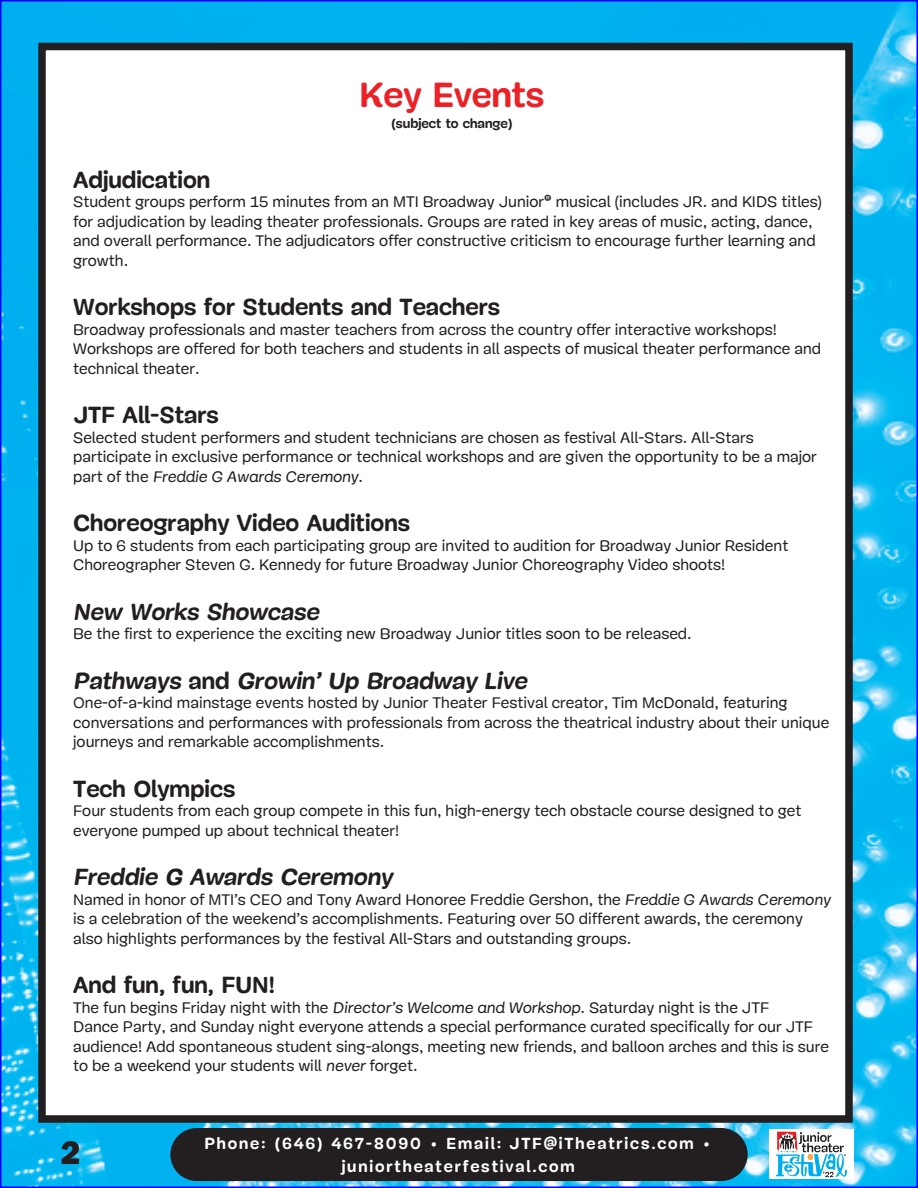
<style>
.page{position:relative;width:918px;height:1188px;background:#fff}
.page>*{position:absolute;margin:0;border:0;box-sizing:border-box;transform-origin:0 0}
.t1{font:700 36px "Mija";color:#ec2127}
.t2{font:33px "ITC Franklin Gothic Std Hvy";color:#231f20}
.t3{font:700 27px "Mija";color:#fff}
.t4{font:700 24px "Mija";color:#231f20}
.t5{font:700 16.5px "Mija";letter-spacing:.11em;color:#fff}
.t6{font:15.75px/19.5px "Mija";color:#231f20}
.t7{font:700 13.5px "Mija";color:#231f20}
.s1{font-style:italic}
</style>
<div class="page">
<img style="left:3px;top:3px;width:912px;height:1182px">
<div style="left:42px;top:46px;width:807px;height:1073px;background:#fff"></div>
<div style="left:38px;top:43px;width:815px;height:1080px;border:8px solid #231f20"></div>
<div style="left:170px;top:1128px;width:578px;height:53px;background:#231f20;border-radius:27px"></div>
<div style="left:770px;top:1130px;width:84px;height:49px;background:#fff"></div>
<img style="left:776px;top:1131px;width:72px;height:47px">
<p class="t1" style="left:360px;top:75px;width:187px">Key Events</p>
<p class="t7" style="left:391px;top:116px;width:123px">(subject to change)</p>
<p class="t4" style="left:73px;top:167px;width:139px">Adjudication</p>
<p class="t6" style="left:73px;top:192px;width:750px">Student groups perform 15 minutes from an MTI Broadway Junior<sup>®</sup> musical (includes JR. and KIDS titles) for adjudication by leading theater professionals. Groups are rated in key areas of music, acting, dance, and overall performance. The adjudicators offer constructive criticism to encourage further learning and growth.</p>
<p class="t4" style="left:73px;top:294px;width:429px">Workshops for Students and Teachers</p>
<p class="t6" style="left:73px;top:320px;width:750px">Broadway professionals and master teachers from across the country offer interactive workshops!<br>Workshops are offered for both teachers and students in all aspects of musical theater performance and technical theater.</p>
<p class="t4" style="left:73px;top:402px;width:147px">JTF All-Stars</p>
<p class="t6" style="left:73px;top:428px;width:745px">Selected student performers and student technicians are chosen as festival All-Stars. All-Stars participate in exclusive performance or technical workshops and are given the opportunity to be a major part of the <span class="s1">Freddie G Awards Ceremony</span>.</p>
<p class="t4" style="left:73px;top:510px;width:339px">Choreography Video Auditions</p>
<p class="t6" style="left:73px;top:536px;width:717px">Up to 6 students from each participating group are invited to audition for Broadway Junior Resident<br>Choreographer Steven G. Kennedy for future Broadway Junior Choreography Video shoots!</p>
<p class="t4" style="left:73px;top:599px;width:251px">New Works Showcase</p>
<p class="t6" style="left:73px;top:624px;width:620px">Be the first to experience the exciting new Broadway Junior titles soon to be released.</p>
<p class="t4" style="left:73px;top:668px;width:459px">Pathways a n d Growin’ Up Broadway Live</p>
<p class="t6" style="left:73px;top:693px;width:758px">One-of-a-kind mainstage events hosted by Junior Theater Festival creator, Tim McDonald, featuring conversations and performances with professionals from across the theatrical industry about their unique journeys and remarkable accomplishments.</p>
<p class="t4" style="left:73px;top:776px;width:164px">Tech Olympics</p>
<p class="t6" style="left:73px;top:801px;width:730px">Four students from each group compete in this fun, high-energy tech obstacle course designed to get everyone pumped up about technical theater!</p>
<p class="t4" style="left:73px;top:864px;width:325px">Freddie G Awards Ceremony</p>
<p class="t6" style="left:73px;top:890px;width:759px">Named in honor of MTI’s CEO and Tony Award Honoree Freddie Gershon, the <span class="s1">Freddie G Awards Ceremony </span>is a celebration of the weekend’s accomplishments. Featuring over 50 different awards, the ceremony also highlights performances by the festival All-Stars and outstanding groups.</p>
<p class="t4" style="left:73px;top:972px;width:203px">And fun, fun, FUN!</p>
<p class="t6" style="left:73px;top:998px;width:757px">The fun begins Friday night with the <span class="s1">Director’s Welcome and Workshop</span>. Saturday night is the JTF<br>Dance Party, and Sunday night everyone attends a special performance curated specifically for our JTF audience! Add spontaneous student sing-alongs, meeting new friends, and balloon arches and this is sure to be a weekend your students will <span class="s1">never</span> forget.</p>
<h2 class="t2" style="left:61px;top:1134px;width:21px">2</h2>
<h3 class="t3" style="left:451px;top:1124px;width:17px">2</h3>
<p class="t5" style="left:509px;top:1135px;width:203px">JTF@iTheatrics.com •</p>
<p class="t5" style="left:204px;top:1135px;width:298px">Phone: (646) 467-8090 • Email:</p>
<p class="t5" style="left:342px;top:1157px;width:234px">juniortheaterfestival.com</p>
</div>
